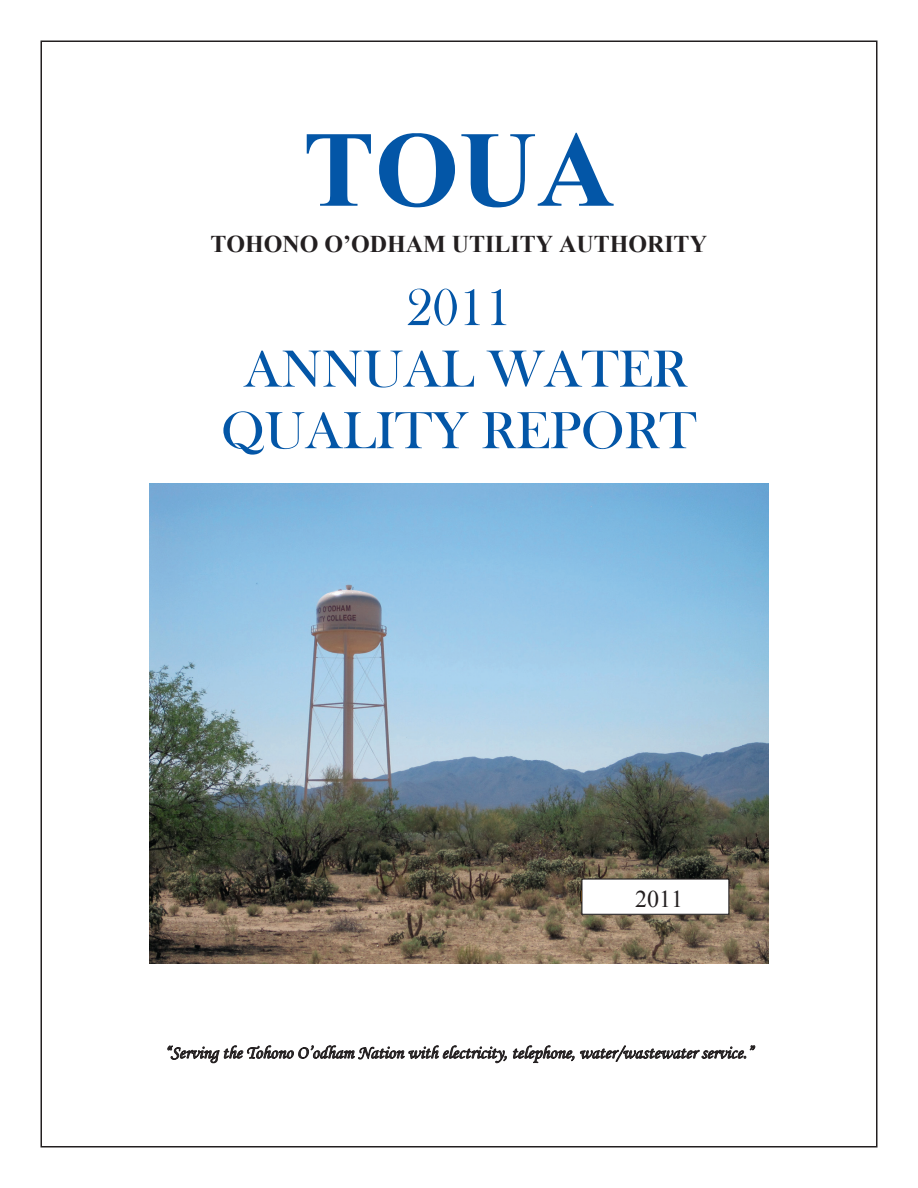
<style>
.page{position:relative;width:918px;height:1188px;background:#fff}
.page>*{position:absolute;margin:0;border:0;box-sizing:border-box;transform-origin:0 0}
.t1{font:700 108px "Times New Roman";color:#0356a7}
.t2{font:54px/61.5px "Baskerville Old Face";color:#0356a7;text-align:center}
.t3{font:700 24px "Times New Roman";color:#231f20}
.t4{font:24px "Times New Roman";color:#231f20}
.t5{font:italic 18px "Monotype Corsiva";color:#231f20}
</style>
<div class="page">
<img style="left:149px;top:483px;width:620px;height:481px">
<svg style="left:167px;top:1045px;width:340px;height:18px"></svg>
<svg style="left:513px;top:1045px;width:242px;height:19px"></svg>
<div style="left:582px;top:879px;width:147px;height:35px;background:#fff"></div>
<div style="left:581px;top:878px;width:148px;height:37px;border:1px solid #231f20"></div>
<p class="t1" style="left:303px;top:95px;width:314px">TOUA</p>
<p class="t3" style="left:210px;top:227px;width:498px">TOHONO O’ODHAM UTILITY AUTHORITY</p>
<p class="t2" style="left:221px;top:278px;width:477px">2011<br>ANNUAL WATER<br>QUALITY REPORT</p>
<p class="t4" style="left:635px;top:883px;width:49px">2011</p>
<p class="t5" style="left:165px;top:1042px;width:590px">“Serving the Tohono O’odham Nation with electricity, telephone, water/wastewater service.”</p>
</div>
